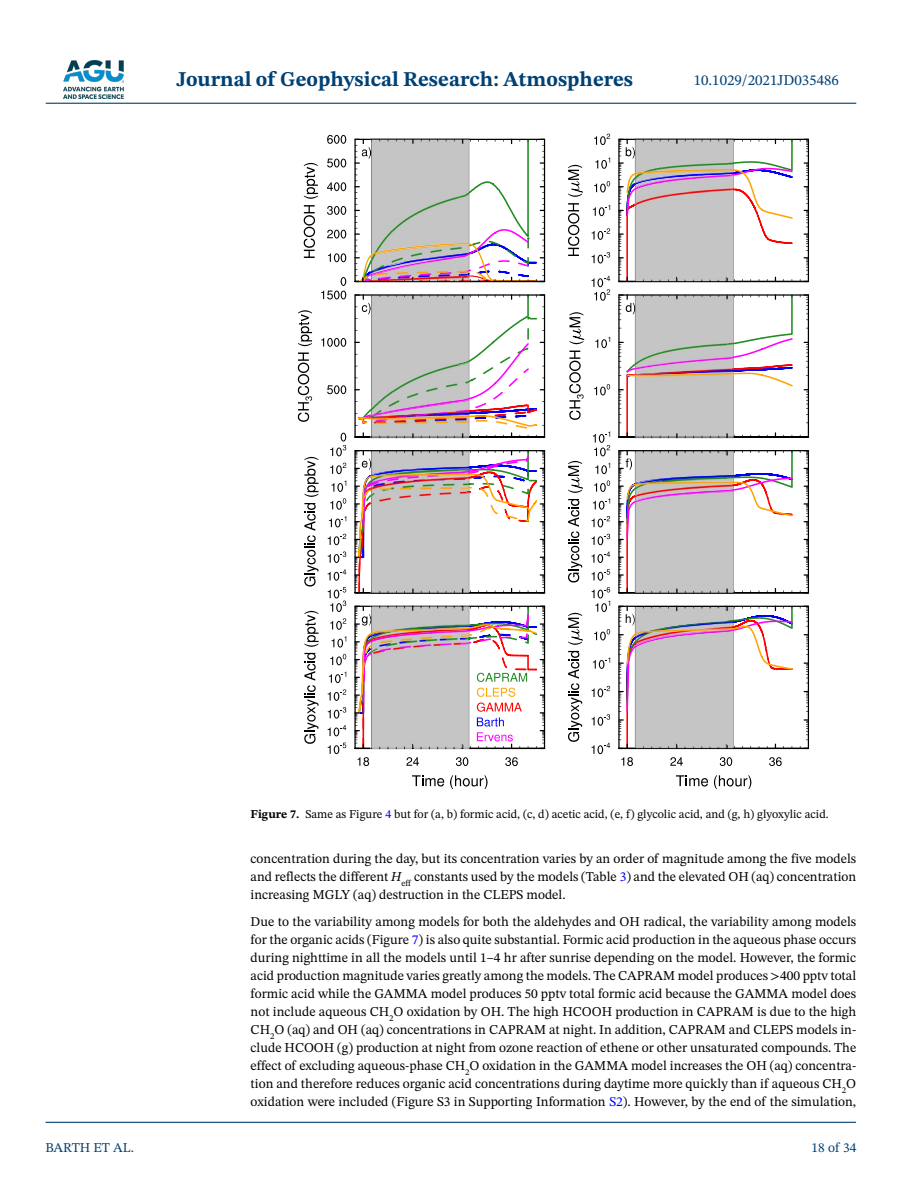
<style>
.page{position:relative;width:902px;height:1183px;background:#fff}
.page>*{position:absolute;margin:0;border:0;box-sizing:border-box;transform-origin:0 0}
.t1{font:700 21px "STIX Two Text";color:#004174}
.t2{font:15px "STIX Two Text";color:#004174}
.t3{font:13.5px/18px "STIX Two Text";color:#000;text-align:justify}
.t4{font:13.5px "STIX Two Text";color:#004174}
.t5{font:12px "STIX Two Text";color:#000}
.s1{font-weight:700}
.s2{color:#00f}
.s3{font-style:italic}
</style>
<div class="page">
<img style="left:63px;top:60px;width:60px;height:39px">
<hr style="left:46px;top:103px;width:810px;height:1px;background:#004174">
<hr style="left:45px;top:1121px;width:810px;height:1px;background:#004174">
<svg style="left:304px;top:205px;width:11px;height:53px"></svg>
<svg style="left:304px;top:163px;width:14px;height:36px"></svg>
<svg style="left:328px;top:253px;width:18px;height:9px"></svg>
<svg style="left:327px;top:229px;width:19px;height:9px"></svg>
<svg style="left:327px;top:206px;width:19px;height:9px"></svg>
<svg style="left:327px;top:182px;width:19px;height:9px"></svg>
<svg style="left:327px;top:158px;width:19px;height:9px"></svg>
<svg style="left:327px;top:135px;width:19px;height:9px"></svg>
<svg style="left:568px;top:203px;width:11px;height:53px"></svg>
<svg style="left:568px;top:165px;width:15px;height:32px"></svg>
<svg style="left:591px;top:252px;width:19px;height:11px"></svg>
<svg style="left:591px;top:228px;width:19px;height:12px"></svg>
<svg style="left:592px;top:205px;width:18px;height:11px"></svg>
<svg style="left:594px;top:181px;width:16px;height:11px"></svg>
<svg style="left:595px;top:157px;width:15px;height:12px"></svg>
<svg style="left:594px;top:134px;width:16px;height:11px"></svg>
<svg style="left:298px;top:352px;width:14px;height:70px"></svg>
<svg style="left:298px;top:310px;width:14px;height:36px"></svg>
<svg style="left:327px;top:385px;width:19px;height:9px"></svg>
<svg style="left:321px;top:338px;width:25px;height:9px"></svg>
<svg style="left:321px;top:277px;width:25px;height:22px"></svg>
<svg style="left:569px;top:350px;width:14px;height:70px"></svg>
<svg style="left:569px;top:312px;width:15px;height:32px"></svg>
<svg style="left:594px;top:384px;width:16px;height:11px"></svg>
<svg style="left:595px;top:336px;width:15px;height:12px"></svg>
<svg style="left:591px;top:276px;width:19px;height:25px"></svg>
<svg style="left:304px;top:503px;width:14px;height:83px"></svg>
<svg style="left:304px;top:457px;width:14px;height:39px"></svg>
<svg style="left:327px;top:569px;width:19px;height:11px"></svg>
<svg style="left:328px;top:551px;width:18px;height:12px"></svg>
<svg style="left:328px;top:533px;width:18px;height:12px"></svg>
<svg style="left:329px;top:516px;width:17px;height:11px"></svg>
<svg style="left:330px;top:498px;width:16px;height:11px"></svg>
<svg style="left:331px;top:480px;width:15px;height:12px"></svg>
<svg style="left:330px;top:462px;width:16px;height:12px"></svg>
<svg style="left:330px;top:432px;width:16px;height:24px"></svg>
<svg style="left:568px;top:499px;width:14px;height:83px"></svg>
<svg style="left:568px;top:461px;width:15px;height:31px"></svg>
<svg style="left:591px;top:569px;width:19px;height:11px"></svg>
<svg style="left:591px;top:551px;width:19px;height:12px"></svg>
<svg style="left:591px;top:533px;width:19px;height:12px"></svg>
<svg style="left:591px;top:516px;width:19px;height:11px"></svg>
<svg style="left:592px;top:498px;width:18px;height:11px"></svg>
<svg style="left:594px;top:480px;width:16px;height:12px"></svg>
<svg style="left:595px;top:462px;width:15px;height:12px"></svg>
<svg style="left:592px;top:431px;width:18px;height:25px"></svg>
<svg style="left:412px;top:775px;width:32px;height:11px"></svg>
<svg style="left:450px;top:775px;width:37px;height:13px"></svg>
<svg style="left:304px;top:652px;width:14px;height:91px"></svg>
<svg style="left:304px;top:610px;width:14px;height:36px"></svg>
<svg style="left:357px;top:757px;width:12px;height:8px"></svg>
<svg style="left:406px;top:757px;width:13px;height:8px"></svg>
<svg style="left:456px;top:757px;width:12px;height:8px"></svg>
<svg style="left:505px;top:757px;width:13px;height:8px"></svg>
<svg style="left:328px;top:742px;width:18px;height:12px"></svg>
<svg style="left:327px;top:724px;width:19px;height:12px"></svg>
<svg style="left:328px;top:707px;width:18px;height:11px"></svg>
<svg style="left:328px;top:689px;width:18px;height:11px"></svg>
<svg style="left:329px;top:671px;width:17px;height:12px"></svg>
<svg style="left:330px;top:653px;width:16px;height:12px"></svg>
<svg style="left:331px;top:636px;width:15px;height:11px"></svg>
<svg style="left:330px;top:618px;width:16px;height:11px"></svg>
<svg style="left:328px;top:587px;width:18px;height:25px"></svg>
<svg style="left:676px;top:775px;width:75px;height:13px"></svg>
<svg style="left:568px;top:650px;width:14px;height:91px"></svg>
<svg style="left:568px;top:612px;width:15px;height:32px"></svg>
<svg style="left:621px;top:757px;width:12px;height:8px"></svg>
<svg style="left:670px;top:757px;width:12px;height:8px"></svg>
<svg style="left:719px;top:757px;width:13px;height:8px"></svg>
<svg style="left:769px;top:757px;width:12px;height:8px"></svg>
<svg style="left:591px;top:742px;width:19px;height:12px"></svg>
<svg style="left:591px;top:714px;width:19px;height:11px"></svg>
<svg style="left:591px;top:685px;width:19px;height:12px"></svg>
<svg style="left:592px;top:657px;width:18px;height:11px"></svg>
<svg style="left:594px;top:629px;width:16px;height:11px"></svg>
<svg style="left:591px;top:587px;width:19px;height:25px"></svg>
<svg style="left:354px;top:139px;width:191px;height:143px"></svg>
<img style="left:371px;top:281px;width:83px;height:1px">
<img style="left:370px;top:139px;width:99px;height:142px">
<svg style="left:354px;top:294px;width:191px;height:143px"></svg>
<img style="left:370px;top:294px;width:99px;height:143px">
<svg style="left:618px;top:294px;width:191px;height:143px"></svg>
<img style="left:634px;top:294px;width:99px;height:143px">
<svg style="left:618px;top:450px;width:191px;height:143px"></svg>
<img style="left:634px;top:450px;width:99px;height:143px">
<svg style="left:618px;top:139px;width:191px;height:143px"></svg>
<img style="left:358px;top:243px;width:107px;height:38px">
<svg style="left:354px;top:450px;width:191px;height:143px"></svg>
<svg style="left:354px;top:605px;width:191px;height:143px"></svg>
<svg style="left:618px;top:605px;width:191px;height:143px"></svg>
<h1 class="t1" style="left:176px;top:64px;width:458px">Journal of Geophysical Research: Atmospheres</h1>
<p class="t2" style="left:693px;top:69px;width:147px">10.1029/2021JD035486</p>
<p class="t4" style="left:45px;top:1137px;width:90px">BARTH ET AL.</p>
<p class="t5" style="left:250px;top:804px;width:579px"><span class="s1">Figure 7.</span> Same as Figure <span class="s2">4</span> but for (a, b) formic acid, (c, d) acetic acid, (e, f) glycolic acid, and (g, h) glyoxylic acid.</p>
<p class="t3" style="left:250px;top:849px;width:607px">concentration during the day, but its concentration varies by an order of magnitude among the five models and reflects the different <span class="s3">H</span><sub>eff</sub> constants used by the models (Table <span class="s2">3</span>) and the elevated OH (aq) concentration increasing MGLY (aq) destruction in the CLEPS model.</p>
<p class="t3" style="left:250px;top:912px;width:607px">Due to the variability among models for both the aldehydes and OH radical, the variability among models for the organic acids (Figure <span class="s2">7</span>) is also quite substantial. Formic acid production in the aqueous phase occurs during nighttime in all the models until 1–4 hr after sunrise depending on the model. However, the formic acid production magnitude varies greatly among the models. The CAPRAM model produces &gt;400 pptv total formic acid while the GAMMA model produces 50 pptv total formic acid because the GAMMA model does not include aqueous CH<sub>2</sub>O oxidation by OH. The high HCOOH production in CAPRAM is due to the high CH<sub>2</sub>O (aq) and OH (aq) concentrations in CAPRAM at night. In addition, CAPRAM and CLEPS models in&shy;clude HCOOH (g) production at night from ozone reaction of ethene or other unsaturated compounds. The effect of excluding aqueous-phase CH<sub>2</sub>O oxidation in the GAMMA model increases the OH (aq) concentra&shy;tion and therefore reduces organic acid concentrations during daytime more quickly than if aqueous CH<sub>2</sub>O oxidation were included (Figure S3 in Supporting Information <span class="s2">S2</span>). However, by the end of the simulation,</p>
<p class="t4" style="left:811px;top:1137px;width:46px">18 of 34</p>
</div>
